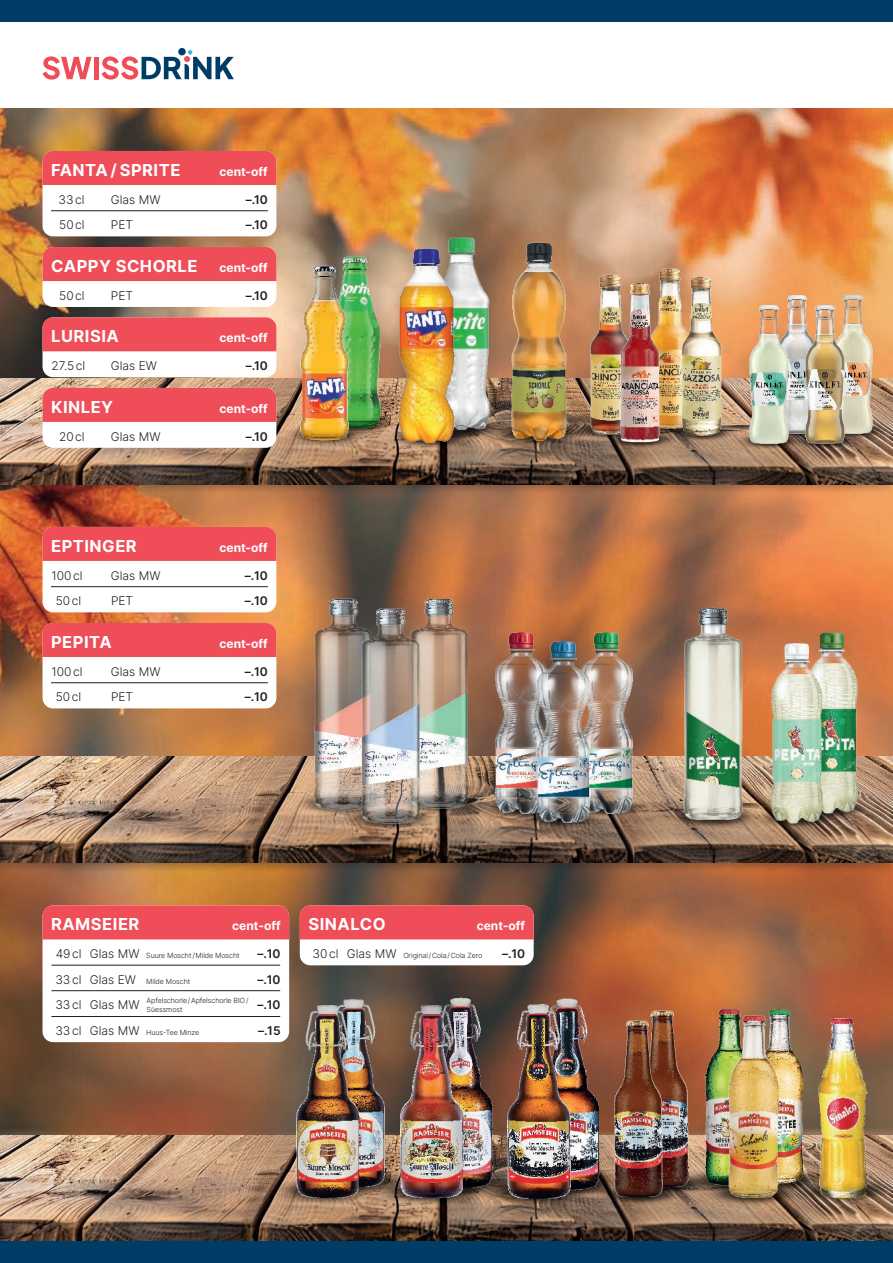
<style>
.page{position:relative;width:893px;height:1263px;background:#fff}
.page>*{position:absolute;margin:0;border:0;box-sizing:border-box;transform-origin:0 0}
.t1{font:700 16.5px "Inter";letter-spacing:.03em;color:#fff}
.t2{font:300 12px "Inter";color:#231f20}
.t3{font:700 12px "Inter";color:#fff}
.t4{font:600 12px "Inter";color:#231f20}
.t5{font:300 7.2px/9px "Inter";letter-spacing:-.01em;color:#231f20}
.s1{font-size:12px}
</style>
<div class="page">
<img style="left:0;top:108px;width:893px;height:1027px">
<svg style="left:0;top:485px;width:893px;height:9px;background:#a06543"></svg>
<img style="left:0;top:378px;width:893px;height:107px">
<svg style="left:0;top:863px;width:893px;height:11px;background:#8f5d39"></svg>
<img style="left:0;top:757px;width:893px;height:106px">
<img style="left:0;top:1135px;width:893px;height:107px">
<img style="left:258px;top:1174px;width:98px;height:32px">
<img style="left:290px;top:1164px;width:7px;height:33px">
<img style="left:323px;top:999px;width:62px;height:173px">
<img style="left:297px;top:1005px;width:61px;height:192px">
<img style="left:356px;top:1172px;width:108px;height:37px">
<img style="left:385px;top:1161px;width:122px;height:37px">
<img style="left:418px;top:989px;width:84px;height:206px">
<img style="left:401px;top:1005px;width:62px;height:193px">
<img style="left:464px;top:1172px;width:147px;height:37px">
<img style="left:492px;top:1163px;width:122px;height:37px">
<img style="left:524px;top:990px;width:85px;height:207px">
<img style="left:507px;top:1004px;width:63px;height:194px">
<img style="left:692px;top:1195px;width:121px;height:13px">
<img style="left:790px;top:1165px;width:21px;height:10px">
<img style="left:689px;top:1165px;width:101px;height:30px">
<img style="left:767px;top:1009px;width:11px;height:6px">
<img style="left:691px;top:998px;width:76px;height:192px">
<img style="left:728px;top:1015px;width:50px;height:182px">
<img style="left:784px;top:1175px;width:109px;height:30px">
<img style="left:811px;top:1005px;width:62px;height:195px">
<img style="left:612px;top:1171px;width:107px;height:26px">
<img style="left:639px;top:1011px;width:50px;height:169px">
<img style="left:586px;top:1180px;width:107px;height:26px">
<img style="left:614px;top:1020px;width:49px;height:176px">
<img style="left:285px;top:789px;width:46px;height:28px">
<img style="left:310px;top:594px;width:68px;height:221px">
<img style="left:449px;top:788px;width:47px;height:28px">
<img style="left:397px;top:591px;width:82px;height:224px">
<img style="left:331px;top:803px;width:118px;height:29px">
<img style="left:350px;top:608px;width:80px;height:217px">
<div style="left:0;top:0;width:893px;height:21px;background:#003d66"></div>
<div style="left:0;top:1242px;width:893px;height:21px;background:#003d66"></div>
<svg style="left:43px;top:56px;width:49px;height:24px"></svg>
<div style="left:94px;top:57px;width:5px;height:22px;background:#ef4d58"></div>
<svg style="left:102px;top:50px;width:132px;height:30px"></svg>
<div style="left:43px;top:527px;width:233px;height:85px;background:#fff;border-radius:11px"></div>
<div style="left:43px;top:527px;width:233px;height:34px;background:#ef4d58"></div>
<hr style="left:51px;top:586px;width:217px;height:1px;background:#231f20">
<div style="left:43px;top:623px;width:233px;height:85px;background:#fff;border-radius:11px"></div>
<div style="left:43px;top:623px;width:233px;height:34px;background:#ef4d58"></div>
<hr style="left:51px;top:682px;width:217px;height:1px;background:#231f20">
<img style="left:772px;top:821px;width:79px;height:9px">
<img style="left:823px;top:796px;width:57px;height:25px">
<img style="left:806px;top:632px;width:52px;height:181px">
<img style="left:771px;top:643px;width:52px;height:181px">
<img style="left:658px;top:802px;width:114px;height:28px">
<img style="left:673px;top:603px;width:82px;height:223px">
<img style="left:476px;top:797px;width:40px;height:23px">
<img style="left:496px;top:632px;width:51px;height:181px">
<img style="left:609px;top:796px;width:46px;height:23px">
<img style="left:581px;top:632px;width:51px;height:181px">
<img style="left:516px;top:806px;width:93px;height:23px">
<img style="left:538px;top:642px;width:51px;height:181px">
<img style="left:598px;top:436px;width:85px;height:13px">
<img style="left:661px;top:423px;width:81px;height:19px">
<img style="left:654px;top:428px;width:27px;height:8px">
<img style="left:595px;top:434px;width:25px;height:6px">
<img style="left:590px;top:274px;width:40px;height:160px">
<img style="left:649px;top:269px;width:41px;height:159px">
<img style="left:620px;top:283px;width:34px;height:160px">
<img style="left:681px;top:276px;width:41px;height:160px">
<img style="left:485px;top:419px;width:110px;height:28px">
<img style="left:512px;top:243px;width:55px;height:197px">
<img style="left:866px;top:420px;width:27px;height:20px">
<img style="left:832px;top:294px;width:41px;height:140px">
<img style="left:776px;top:294px;width:41px;height:136px">
<img style="left:810px;top:430px;width:56px;height:20px">
<img style="left:804px;top:304px;width:41px;height:140px">
<img style="left:728px;top:430px;width:82px;height:20px">
<img style="left:748px;top:304px;width:41px;height:140px">
<img style="left:276px;top:423px;width:99px;height:24px">
<img style="left:349px;top:411px;width:50px;height:25px">
<img style="left:330px;top:257px;width:50px;height:171px">
<img style="left:300px;top:261px;width:49px;height:184px">
<img style="left:375px;top:423px;width:110px;height:27px">
<img style="left:454px;top:413px;width:60px;height:27px">
<img style="left:434px;top:238px;width:55px;height:191px">
<img style="left:399px;top:249px;width:55px;height:193px">
<div style="left:43px;top:247px;width:233px;height:60px;background:#fff;border-radius:11px"></div>
<div style="left:43px;top:247px;width:233px;height:34px;background:#ef4d58"></div>
<div style="left:43px;top:317px;width:233px;height:60px;background:#fff;border-radius:11px"></div>
<div style="left:43px;top:317px;width:233px;height:34px;background:#ef4d58"></div>
<div style="left:43px;top:388px;width:233px;height:60px;background:#fff;border-radius:11px"></div>
<div style="left:43px;top:388px;width:233px;height:34px;background:#ef4d58"></div>
<div style="left:43px;top:151px;width:233px;height:85px;background:#fff;border-radius:11px"></div>
<div style="left:43px;top:151px;width:233px;height:34px;background:#ef4d58"></div>
<hr style="left:51px;top:210px;width:217px;height:1px;background:#231f20">
<div style="left:300px;top:905px;width:234px;height:60px;background:#fff;border-radius:11px"></div>
<div style="left:300px;top:905px;width:234px;height:34px;background:#ef4d58"></div>
<div style="left:43px;top:905px;width:246px;height:137px;background:#fff;border-radius:11px"></div>
<div style="left:43px;top:905px;width:246px;height:34px;background:#ef4d58"></div>
<hr style="left:51px;top:990px;width:229px;height:1px;background:#231f20">
<hr style="left:51px;top:1016px;width:229px;height:1px;background:#231f20">
<hr style="left:51px;top:965px;width:229px;height:1px;background:#231f20">
<h1 class="t1" style="left:51px;top:158px;width:131px">FANTA / SPRITE</h1>
<h2 class="t3" style="left:219px;top:163px;width:50px">cent-off</h2>
<h2 class="t2" style="left:59px;top:191px;width:28px">33cl</h2>
<h2 class="t2" style="left:111px;top:191px;width:51px">Glas MW</h2>
<h2 class="t4" style="left:246px;top:191px;width:24px">–.10</h2>
<h2 class="t2" style="left:59px;top:217px;width:27px">50cl</h2>
<h2 class="t2" style="left:111px;top:217px;width:24px">PET</h2>
<h2 class="t4" style="left:246px;top:216px;width:24px">–.10</h2>
<h1 class="t1" style="left:51px;top:254px;width:148px">CAPPY SCHORLE</h1>
<h2 class="t3" style="left:219px;top:259px;width:50px">cent-off</h2>
<h2 class="t2" style="left:59px;top:287px;width:27px">50cl</h2>
<h2 class="t2" style="left:111px;top:287px;width:24px">PET</h2>
<h2 class="t4" style="left:246px;top:287px;width:24px">–.10</h2>
<h1 class="t1" style="left:51px;top:324px;width:69px">LURISIA</h1>
<h2 class="t3" style="left:219px;top:329px;width:50px">cent-off</h2>
<h2 class="t2" style="left:51px;top:357px;width:35px">27.5cl</h2>
<h2 class="t2" style="left:111px;top:357px;width:48px">Glas EW</h2>
<h2 class="t4" style="left:246px;top:357px;width:24px">–.10</h2>
<h1 class="t1" style="left:51px;top:395px;width:64px">KINLEY</h1>
<h2 class="t3" style="left:219px;top:400px;width:50px">cent-off</h2>
<h2 class="t2" style="left:59px;top:428px;width:27px">20cl</h2>
<h2 class="t2" style="left:111px;top:428px;width:51px">Glas MW</h2>
<h2 class="t4" style="left:246px;top:428px;width:24px">–.10</h2>
<h1 class="t1" style="left:51px;top:534px;width:87px">EPTINGER</h1>
<h2 class="t3" style="left:219px;top:539px;width:50px">cent-off</h2>
<h2 class="t2" style="left:51px;top:567px;width:33px">100cl</h2>
<h2 class="t2" style="left:111px;top:567px;width:51px">Glas MW</h2>
<h2 class="t4" style="left:245px;top:567px;width:25px">–.10</h2>
<h2 class="t2" style="left:56px;top:592px;width:27px">50cl</h2>
<h2 class="t2" style="left:111px;top:592px;width:24px">PET</h2>
<h2 class="t4" style="left:245px;top:592px;width:25px">–.10</h2>
<h1 class="t1" style="left:51px;top:630px;width:62px">PEPITA</h1>
<h2 class="t3" style="left:219px;top:635px;width:50px">cent-off</h2>
<h2 class="t2" style="left:51px;top:663px;width:33px">100cl</h2>
<h2 class="t2" style="left:111px;top:663px;width:51px">Glas MW</h2>
<h2 class="t4" style="left:245px;top:663px;width:25px">–.10</h2>
<h2 class="t2" style="left:56px;top:689px;width:27px">50cl</h2>
<h2 class="t2" style="left:111px;top:689px;width:24px">PET</h2>
<h2 class="t4" style="left:245px;top:688px;width:25px">–.10</h2>
<h1 class="t1" style="left:51px;top:912px;width:90px">RAMSEIER</h1>
<h2 class="t3" style="left:232px;top:917px;width:50px">cent-off</h2>
<p class="t5" style="left:56px;top:951px;width:185px"><span class="s1">49cl Glas MW</span> Suure Moscht/Milde Moscht</p>
<h2 class="t4" style="left:258px;top:945px;width:25px">–.10</h2>
<p class="t5" style="left:55px;top:977px;width:136px"><span class="s1">33cl Glas EW</span> Milde Moscht</p>
<h2 class="t4" style="left:258px;top:971px;width:25px">–.10</h2>
<p class="t5" style="left:147px;top:995px;width:103px">Apfelschorle/Apfelschorle BIO/<br>Süessmost</p>
<p class="t5" style="left:55px;top:1028px;width:145px"><span class="s1">33cl Glas MW</span> Huus-Tee Minze</p>
<h2 class="t4" style="left:258px;top:1022px;width:24px">–.15</h2>
<h2 class="t2" style="left:55px;top:996px;width:86px">33cl Glas MW</h2>
<h2 class="t4" style="left:258px;top:996px;width:25px">–.10</h2>
<h1 class="t1" style="left:308px;top:912px;width:79px">SINALCO</h1>
<h2 class="t3" style="left:477px;top:917px;width:50px">cent-off</h2>
<p class="t5" style="left:313px;top:951px;width:171px"><span class="s1">30cl Glas MW</span> Original/Cola/Cola Zero</p>
<h2 class="t4" style="left:502px;top:945px;width:25px">–.10</h2>
</div>
